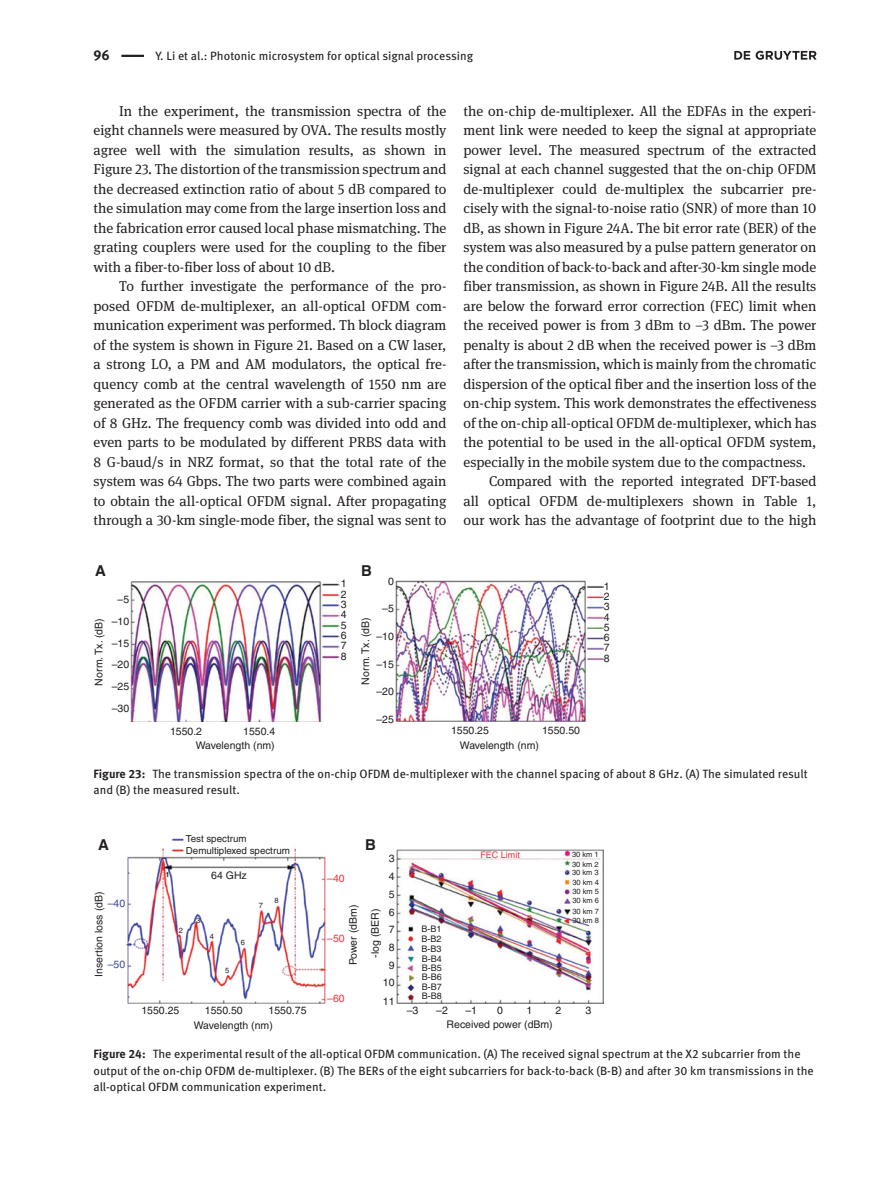
<style>
.page{position:relative;width:893px;height:1191px;background:#fff}
.page>*{position:absolute;margin:0;border:0;box-sizing:border-box;transform-origin:0 0}
.t1{font:700 15px "Helvetica";color:#231f20}
.t2{font:14.25px/19.5px "DG Meta Serif Science";color:#231f20;text-align:justify}
.t3{font:700 14.25px "DG Meta Science";color:#231f20}
.t4{font:12px/16.5px "DG Meta Science";color:#231f20}
.t5{font:10.5px/17.7px "Helvetica";color:#231f20;text-align:center}
.t6{font:10.5px "Helvetica";color:#ee3542}
.t7{font:10.5px "Helvetica";color:#354a9f}
.t8{font:9.75px "Helvetica";color:#231f20}
.t9{font:9px/9.4px "Helvetica";color:#231f20;text-align:justify}
.t10{font:9px "Helvetica";color:#ee3542}
.t11{font:7.5px/9.3px "Helvetica";color:#231f20;text-align:justify}
.s1{font-weight:700}
</style>
<div class="page">
<hr style="left:121px;top:55px;width:23px;height:2px;background:#231f20">
<img style="left:131px;top:582px;width:209px;height:140px">
<img style="left:396px;top:580px;width:207px;height:141px">
<img style="left:127px;top:838px;width:199px;height:165px">
<img style="left:397px;top:849px;width:206px;height:154px">
<svg style="left:734px;top:51px;width:83px;height:9px"></svg>
<p class="t3" style="left:94px;top:44px;width:18px">96</p>
<p class="t4" style="left:155px;top:47px;width:319px">Y. Li et al.: Photonic microsystem for optical signal processing</p>
<p class="t2" style="left:94px;top:101px;width:354px;text-indent:26px">In the experiment, the transmission spectra of the eight channels were measured by OVA. The results mostly agree well with the simulation results, as shown in Figure 23. The distortion of the transmission spectrum and the decreased extinction ratio of about 5 dB compared to the simulation may come from the large insertion loss and the fabrication error caused local phase mismatching. The grating couplers were used for the coupling to the fiber with a fiber-to-fiber loss of about 10 dB.</p>
<p class="t2" style="left:94px;top:276px;width:354px;text-indent:26px">To further investigate the performance of the pro&shy;posed OFDM de-multiplexer, an all-optical OFDM com&shy;munication experiment was performed. Th block diagram of the system is shown in Figure 21. Based on a CW laser, a strong LO, a PM and AM modulators, the optical fre&shy;quency comb at the central wavelength of 1550 nm are generated as the OFDM carrier with a sub-carrier spacing of 8 GHz. The frequency comb was divided into odd and even parts to be modulated by different PRBS data with 8 G-baud/s in NRZ format, so that the total rate of the system was 64 Gbps. The two parts were combined again to obtain the all-optical OFDM signal. After propagating through a 30-km single-mode fiber, the signal was sent to</p>
<p class="t1" style="left:95px;top:562px;width:12px">A</p>
<p class="t1" style="left:361px;top:562px;width:12px">B</p>
<p class="t5" style="left:388px;top:572px;width:7px">0</p>
<p class="t5" style="left:341px;top:578px;width:7px;line-height:10.4px;text-align:justify">1<br>2<br>3<br>4<br>5<br>6<br>7<br>8</p>
<p class="t5" style="left:112px;top:588px;width:19px;line-height:21.9px">–5 –10 –15</p>
<p class="t5" style="left:382px;top:599px;width:13px">–5</p>
<p class="t5" style="left:90px;top:685px;width:69px;rotate:-90deg">Norm. Tx. (dB)</p>
<p class="t5" style="left:357px;top:684px;width:69px;rotate:-90deg">Norm. Tx. (dB)</p>
<p class="t5" style="left:376px;top:627px;width:19px">–10</p>
<p class="t5" style="left:376px;top:655px;width:19px">–15</p>
<p class="t5" style="left:112px;top:654px;width:19px;line-height:21.8px;text-align:justify">–20 –25 –30</p>
<p class="t5" style="left:376px;top:682px;width:19px">–20</p>
<p class="t5" style="left:376px;top:710px;width:19px">–25</p>
<p class="t2" style="left:463px;top:101px;width:354px">the on-chip de-multiplexer. All the EDFAs in the experi-</p>
<p class="t2" style="left:463px;top:120px;width:354px">ment link were needed to keep the signal at appropriate</p>
<p class="t2" style="left:463px;top:140px;width:354px">power level. The measured spectrum of the extracted</p>
<p class="t2" style="left:463px;top:159px;width:354px">signal at each channel suggested that the on-chip OFDM</p>
<p class="t2" style="left:463px;top:179px;width:354px">de-multiplexer could de-multiplex the subcarrier pre-</p>
<p class="t2" style="left:463px;top:198px;width:354px">cisely with the signal-to-noise ratio (SNR) of more than 10</p>
<p class="t2" style="left:463px;top:217px;width:354px">dB, as shown in Figure 24A. The bit error rate (BER) of the</p>
<p class="t2" style="left:463px;top:237px;width:354px">system was also measured by a pulse pattern generator on</p>
<p class="t2" style="left:463px;top:256px;width:354px">the condition of back-to-back and after-30-km single mode</p>
<p class="t2" style="left:463px;top:276px;width:354px">fiber transmission, as shown in Figure 24B. All the results</p>
<p class="t2" style="left:463px;top:295px;width:354px">are below the forward error correction (FEC) limit when</p>
<p class="t2" style="left:463px;top:315px;width:354px">the received power is from 3 dBm to −3 dBm. The power</p>
<p class="t2" style="left:463px;top:334px;width:354px">penalty is about 2 dB when the received power is −3 dBm</p>
<p class="t2" style="left:463px;top:354px;width:354px">after the transmission, which is mainly from the chromatic</p>
<p class="t2" style="left:463px;top:373px;width:354px">dispersion of the optical fiber and the insertion loss of the</p>
<p class="t2" style="left:463px;top:393px;width:354px">on-chip system. This work demonstrates the effectiveness</p>
<p class="t2" style="left:463px;top:412px;width:354px">of the on-chip all-optical OFDM de-multiplexer, which has</p>
<p class="t2" style="left:463px;top:432px;width:354px">the potential to be used in the all-optical OFDM system,</p>
<p class="t2" style="left:463px;top:451px;width:344px">especially in the mobile system due to the compactness.</p>
<p class="t2" style="left:489px;top:471px;width:329px">Compared with the reported integrated DFT-based</p>
<p class="t2" style="left:463px;top:490px;width:354px">all optical OFDM de-multiplexers shown in Table 1,</p>
<p class="t2" style="left:463px;top:510px;width:354px">our work has the advantage of footprint due to the high</p>
<p class="t5" style="left:604px;top:581px;width:7px;line-height:10.2px;text-align:justify">1<br>2<br>3<br>4<br>5<br>6<br>7<br>8</p>
<p class="t5" style="left:243px;top:722px;width:34px">1550.4</p>
<p class="t5" style="left:451px;top:721px;width:39px">1550.25</p>
<p class="t5" style="left:542px;top:721px;width:39px">1550.50</p>
<p class="t5" style="left:196px;top:723px;width:81px;line-height:14.4px;text-align:left;text-indent:-26px">1550.2<br>Wavelength (nm)</p>
<p class="t5" style="left:460px;top:736px;width:81px">Wavelength (nm)</p>
<p class="t4" style="left:94px;top:765px;width:716px"><span class="s1">Figure 23:</span> The transmission spectra of the on-chip OFDM de-multiplexer with the channel spacing of about 8 GHz. (A) The simulated result and (B) the measured result.</p>
<p class="t8" style="left:186px;top:832px;width:62px">Test spectrum</p>
<p class="t1" style="left:98px;top:836px;width:12px">A</p>
<p class="t1" style="left:365px;top:836px;width:12px">B</p>
<p class="t8" style="left:186px;top:845px;width:106px">Demultiplexed spectrum</p>
<p class="t11" style="left:572px;top:849px;width:28px">30 km 1<br>30 km 2<br>30 km 3<br>30 km 4<br>30 km 5<br>30 km 6</p>
<p class="t11" style="left:572px;top:906px;width:28px;line-height:8.9px">30 km 7<br>30 km 8</p>
<p class="t10" style="left:480px;top:850px;width:41px">FEC Limit</p>
<p class="t5" style="left:383px;top:850px;width:13px">3<br>4<br>5<br>6<br>7<br>8<br>9<br>10<br>11</p>
<p class="t5" style="left:211px;top:866px;width:37px">64 GHz</p>
<p class="t6" style="left:327px;top:872px;width:19px">–40</p>
<p class="t5" style="left:90px;top:976px;width:87px;rotate:-90deg">Insertion loss (dB)</p>
<p class="t11" style="left:275px;top:896px;width:6px">8</p>
<p class="t7" style="left:108px;top:897px;width:19px">–40</p>
<p class="t11" style="left:259px;top:901px;width:6px">7</p>
<p class="t5" style="left:342px;top:965px;width:62px;line-height:22px;rotate:-90deg">Power (dBm) -log (BER)</p>
<p class="t11" style="left:196px;top:915px;width:6px">3</p>
<p class="t9" style="left:422px;top:924px;width:22px">B-B1</p>
<p class="t11" style="left:179px;top:925px;width:6px">2</p>
<p class="t11" style="left:210px;top:931px;width:6px">4</p>
<p class="t6" style="left:327px;top:932px;width:19px">–50</p>
<p class="t9" style="left:422px;top:934px;width:22px">B-B2<br>B-B3<br>B-B4<br>B-B5<br>B-B6</p>
<p class="t9" style="left:422px;top:982px;width:22px;line-height:8.9px">B-B7<br>B-B8</p>
<p class="t11" style="left:241px;top:938px;width:6px">6</p>
<p class="t7" style="left:108px;top:958px;width:19px">–50</p>
<p class="t11" style="left:225px;top:965px;width:6px">5</p>
<p class="t6" style="left:327px;top:992px;width:19px">–60</p>
<p class="t5" style="left:407px;top:1001px;width:13px">–3</p>
<p class="t5" style="left:436px;top:1001px;width:13px">–2</p>
<p class="t5" style="left:465px;top:1001px;width:13px">–1</p>
<p class="t5" style="left:447px;top:1002px;width:108px;line-height:14.7px">0<br>Received power (dBm)</p>
<p class="t5" style="left:526px;top:1001px;width:7px">1</p>
<p class="t5" style="left:555px;top:1001px;width:7px">2</p>
<p class="t5" style="left:585px;top:1001px;width:7px">3</p>
<p class="t5" style="left:141px;top:1001px;width:39px">1550.25</p>
<p class="t5" style="left:205px;top:1001px;width:39px">1550.50</p>
<p class="t5" style="left:269px;top:1001px;width:39px">1550.75</p>
<p class="t5" style="left:194px;top:1016px;width:81px">Wavelength (nm)</p>
<p class="t4" style="left:94px;top:1045px;width:722px"><span class="s1">Figure 24:</span> The experimental result of the all-optical OFDM communication. (A) The received signal spectrum at the X2 subcarrier from the output of the on-chip OFDM de-multiplexer. (B) The BERs of the eight subcarriers for back-to-back (B-B) and after 30 km transmissions in the all-optical OFDM communication experiment.</p>
</div>
